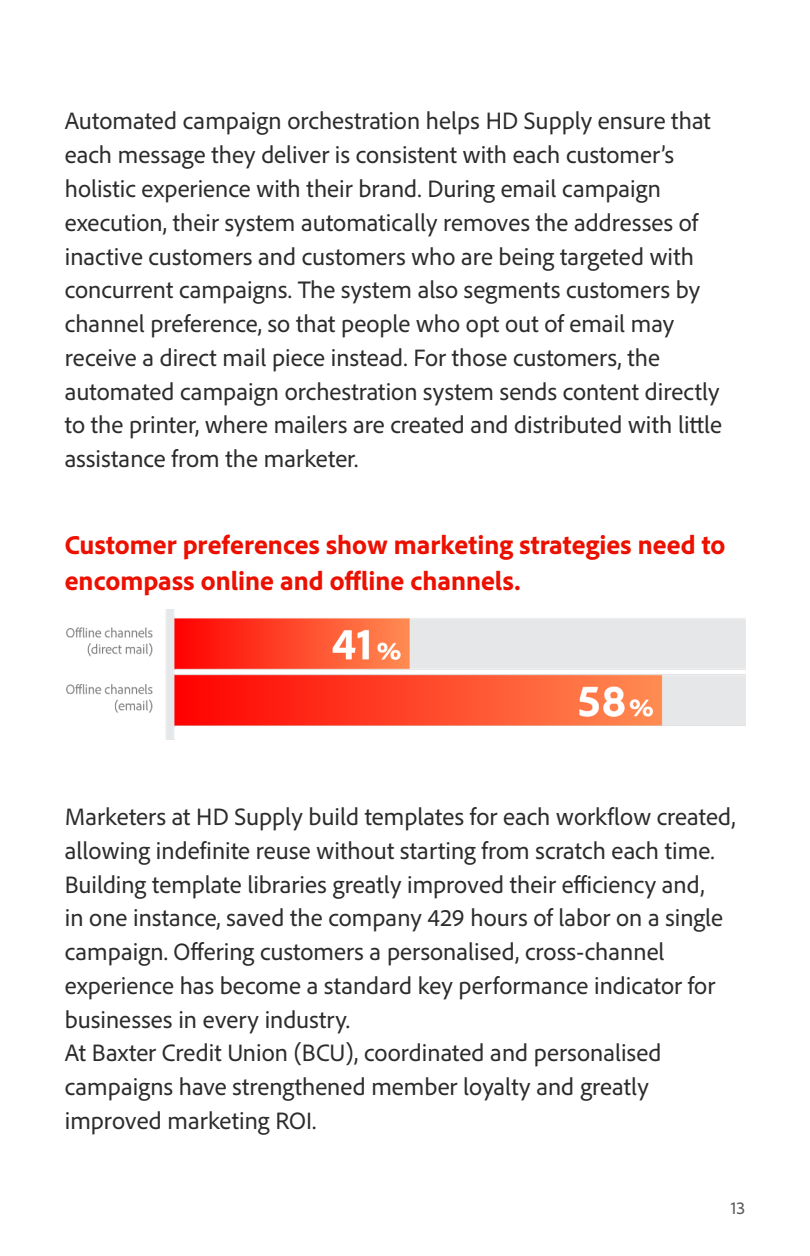
<style>
.page{position:relative;width:810px;height:1256px;background:#fff}
.page>*{position:absolute;margin:0;border:0;box-sizing:border-box;transform-origin:0 0}
.Sidebar_Text{font:800 27px/36px "Adobe Clean";color:#eb1000}
.Body{font:24.75px/33.8px "Adobe Clean";color:#2c2c2c}
.t1{font:18px "Adobe Clean";color:#2c2c2c}
</style>
<div class="page">
<img style="left:66px;top:609px;width:679px;height:130px">
<p class="Body" style="left:65px;top:103px;width:659px">Automated campaign orchestration helps HD Supply ensure that each message they deliver is consistent with each customer’s holistic experience with their brand. During email campaign execution, their system automatically removes the addresses of inactive customers and customers who are being targeted with concurrent campaigns. The system also segments customers by channel preference, so that people who opt out of email may receive a direct mail piece instead. For those customers, the automated campaign orchestration system sends content directly to the printer, where mailers are created and distributed with little assistance from the marketer.</p>
<p class="Sidebar_Text" style="left:65px;top:525px;width:662px">Customer preferences show marketing strategies need to encompass online and offline channels.</p>
<p class="Body" style="left:65px;top:799px;width:673px">Marketers at HD Supply build templates for each workflow created, allowing indefinite reuse without starting from scratch each time.<br>Building template libraries greatly improved their efficiency and,<br>in one instance, saved the company 429 hours of labor on a single campaign. Offering customers a personalised, cross-channel experience has become a standard key performance indicator for businesses in every industry.<br>At Baxter Credit Union (BCU), coordinated and personalised campaigns have strengthened member loyalty and greatly improved marketing ROI.</p>
<p class="t1" style="left:731px;top:1196px;width:16px">13</p>
</div>
